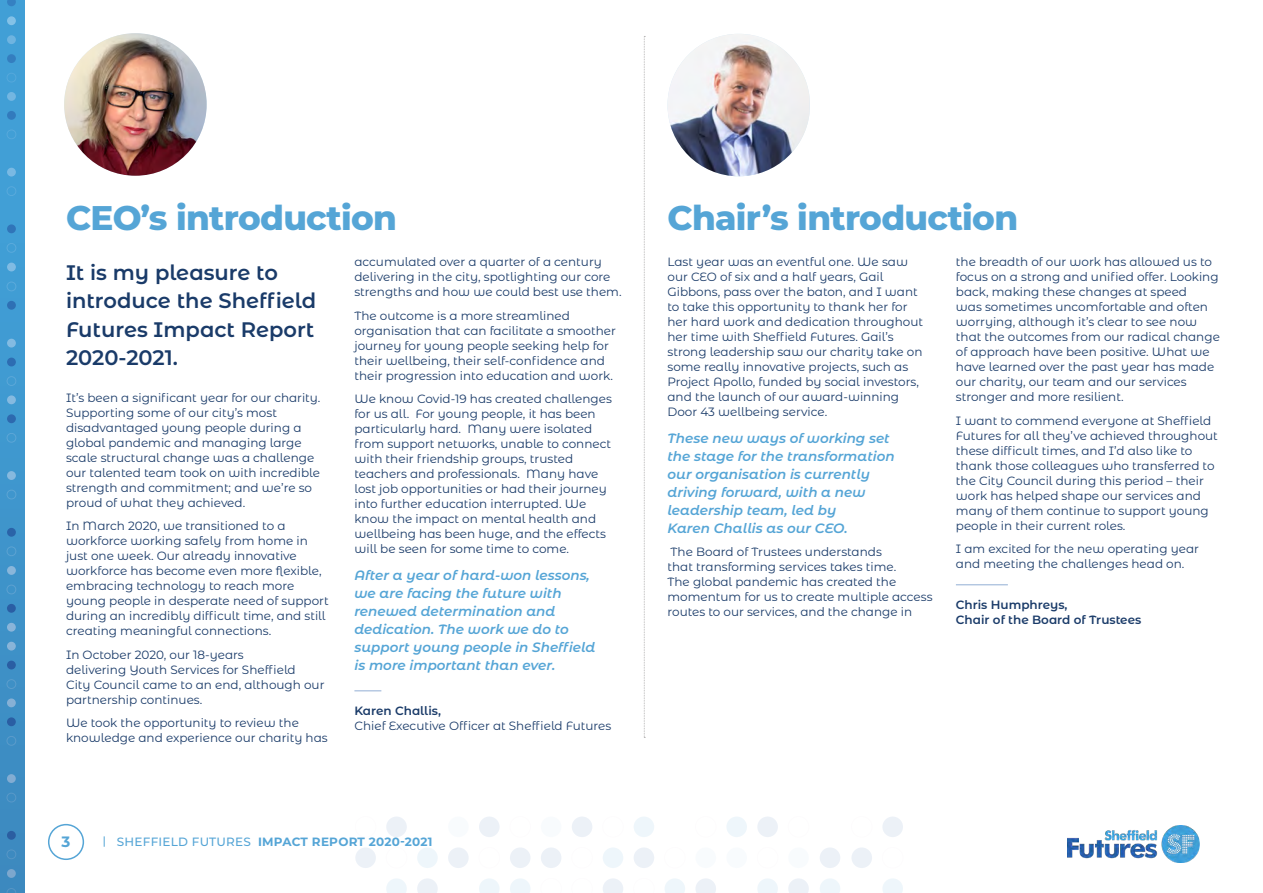
<style>
.page{position:relative;width:1263px;height:893px;background:#fff}
.page>*{position:absolute;margin:0;border:0;box-sizing:border-box;transform-origin:0 0}
.t1{font:800 34.2px "Montserrat";letter-spacing:-.02em;color:#55a5d6}
.t2{font:600 21px/28.5px "Montserrat Alternates";color:#1a3b69}
.t3{font:700 15px "Montserrat Alternates";color:#55a5d6}
.t4{font:italic 600 13.5px/18px "Montserrat Alternates";color:#55a5d6}
.t5{font:12px/15px "Montserrat Alternates";color:#1a3b69}
.t6{font:600 12px/15px "Montserrat Alternates";color:#1a3b69}
.t7{font:700 12px "Montserrat";letter-spacing:.02em;color:#55a5d6}
.s1{font-weight:500}
</style>
<div class="page">
<div style="left:48px;top:824px;width:36px;height:36px;border:2px solid #55a5d6;border-radius:50%"></div>
<svg style="left:0;top:614px;width:24px;height:279px;background:#408dc3"></svg>
<svg style="left:0;top:0;width:24px;height:614px;background:#429ad1"></svg>
<div style="left:386px;top:816px;width:21px;height:21px;background:#ecf1f7;border-radius:10px"></div>
<div style="left:448px;top:816px;width:21px;height:21px;background:#f8fbfd;border-radius:10px"></div>
<div style="left:479px;top:816px;width:21px;height:21px;background:#ecf1f7;border-radius:10px"></div>
<div style="left:510px;top:816px;width:21px;height:21px;border:1px solid #c68fbf;border-radius:10px"></div>
<div style="left:541px;top:816px;width:20px;height:21px;background:#f8fbfd;border-radius:10px"></div>
<div style="left:355px;top:816px;width:21px;height:21px;border:1px solid #c68fbf;border-radius:10px"></div>
<div style="left:572px;top:816px;width:20px;height:21px;background:#ecf1f7;border-radius:10px"></div>
<div style="left:602px;top:816px;width:22px;height:21px;border:1px solid #c68fbf;border-radius:10px"></div>
<div style="left:634px;top:816px;width:20px;height:21px;background:#eef6fb;border-radius:10px"></div>
<div style="left:695px;top:816px;width:21px;height:21px;border:1px solid #c68fbf;border-radius:10px"></div>
<div style="left:726px;top:816px;width:21px;height:21px;background:#eef6fb;border-radius:10px"></div>
<div style="left:757px;top:816px;width:21px;height:21px;background:#ecf1f7;border-radius:10px"></div>
<div style="left:788px;top:816px;width:21px;height:21px;border:1px solid #c68fbf;border-radius:10px"></div>
<div style="left:355px;top:847px;width:21px;height:21px;background:#ecf1f7;border-radius:10px"></div>
<div style="left:386px;top:847px;width:21px;height:21px;border:1px solid #c68fbf;border-radius:10px"></div>
<div style="left:417px;top:847px;width:21px;height:21px;background:#eef6fb;border-radius:10px"></div>
<div style="left:448px;top:847px;width:21px;height:21px;background:#ecf1f7;border-radius:10px"></div>
<div style="left:479px;top:847px;width:21px;height:21px;border:1px solid #c68fbf;border-radius:10px"></div>
<div style="left:510px;top:847px;width:20px;height:21px;background:#ecf1f7;border-radius:10px"></div>
<div style="left:541px;top:847px;width:20px;height:21px;background:#ecf1f7;border-radius:10px"></div>
<div style="left:571px;top:847px;width:22px;height:21px;border:1px solid #c68fbf;border-radius:10px"></div>
<div style="left:603px;top:847px;width:20px;height:21px;background:#eef6fb;border-radius:10px"></div>
<div style="left:634px;top:847px;width:20px;height:21px;background:#ecf1f7;border-radius:10px"></div>
<div style="left:664px;top:847px;width:21px;height:21px;border:1px solid #c68fbf;border-radius:10px"></div>
<div style="left:695px;top:847px;width:21px;height:21px;background:#f8fbfd;border-radius:10px"></div>
<div style="left:788px;top:847px;width:21px;height:21px;background:#f8fbfd;border-radius:10px"></div>
<div style="left:726px;top:847px;width:21px;height:21px;background:#f8fbfd;border-radius:10px"></div>
<div style="left:757px;top:847px;width:21px;height:21px;border:1px solid #c68fbf;border-radius:10px"></div>
<svg style="left:386px;top:879px;width:21px;height:14px"></svg>
<svg style="left:417px;top:878px;width:21px;height:15px"></svg>
<svg style="left:479px;top:879px;width:20px;height:14px"></svg>
<svg style="left:510px;top:879px;width:20px;height:14px"></svg>
<svg style="left:603px;top:878px;width:20px;height:15px"></svg>
<svg style="left:665px;top:879px;width:20px;height:14px"></svg>
<svg style="left:696px;top:878px;width:20px;height:15px"></svg>
<svg style="left:757px;top:879px;width:21px;height:14px"></svg>
<svg style="left:788px;top:878px;width:21px;height:15px"></svg>
<div style="left:820px;top:847px;width:20px;height:21px;background:#ecf1f7;border-radius:10px"></div>
<svg style="left:820px;top:879px;width:20px;height:14px"></svg>
<div style="left:882px;top:816px;width:21px;height:21px;background:#ecf1f7;border-radius:10px"></div>
<div style="left:851px;top:816px;width:21px;height:21px;border:1px solid #c68fbf;border-radius:10px"></div>
<div style="left:851px;top:847px;width:21px;height:21px;background:#ecf1f7;border-radius:10px"></div>
<div style="left:882px;top:847px;width:21px;height:21px;border:1px solid #c68fbf;border-radius:10px"></div>
<svg style="left:883px;top:879px;width:20px;height:14px"></svg>
<img style="left:1068px;top:825px;width:131px;height:38px">
<svg style="left:354px;top:690px;width:27px;height:1px"></svg>
<hr style="left:956px;top:584px;width:52px;height:1px;background:#92afd4">
<img style="left:64px;top:33px;width:143px;height:143px;border-radius:71px">
<img style="left:667px;top:34px;width:143px;height:142px;border-radius:70px">
<svg style="left:644px;top:36px;width:1px;height:702px"></svg>
<h1 class="t1" style="left:66px;top:193px;width:332px">CEO’s introduction</h1>
<h2 class="t2" style="left:66px;top:257px;width:252px">It is my pleasure to introduce the Sheffield<br>Futures Impact Report<br>2020-2021.</h2>
<p class="t5" style="left:66px;top:389px;width:256px">It’s been a significant year for our charity.<br>Supporting some of our city’s most disadvantaged young people during a global pandemic and managing large scale structural change was a challenge our talented team took on with incredible strength and commitment; and we’re so proud of what they achieved.</p>
<p class="t5" style="left:66px;top:518px;width:264px">In March 2020, we transitioned to a workforce working safely from home in just one week. Our already innovative workforce has become even more flexible, embracing technology to reach more young people in desperate need of support during an incredibly difficult time, and still creating meaningful connections.</p>
<p class="t5" style="left:66px;top:646px;width:260px">In October 2020, our 18-years<br>delivering Youth Services for Sheffield<br>City Council came to an end, although our partnership continues.</p>
<p class="t5" style="left:66px;top:715px;width:263px">We took the opportunity to review the knowledge and experience our charity has</p>
<p class="t5" style="left:354px;top:254px;width:269px">accumulated over a quarter of a century delivering in the city, spotlighting our core strengths and how we could best use them.</p>
<p class="t5" style="left:354px;top:308px;width:263px">The outcome is a more streamlined organisation that can facilitate a smoother journey for young people seeking help for their wellbeing, their self-confidence and their progression into education and work.</p>
<p class="t5" style="left:354px;top:391px;width:259px">We know Covid-19 has created challenges for us all. For young people, it has been particularly hard. Many were isolated from support networks, unable to connect with their friendship groups, trusted teachers and professionals. Many have lost job opportunities or had their journey into further education interrupted. We know the impact on mental health and wellbeing has been huge, and the effects will be seen for some time to come.</p>
<p class="t4" style="left:354px;top:565px;width:242px">After a year of hard-won lessons, we are facing the future with renewed determination and dedication. The work we do to support young people in Sheffield is more important than ever.</p>
<p class="t6" style="left:354px;top:702px;width:88px">Karen Challis,</p>
<p class="t5" style="left:354px;top:717px;width:258px">Chief Executive Officer at Sheffield Futures</p>
<p class="t3" style="left:62px;top:830px;width:10px">3</p>
<p class="t7" style="left:117px;top:833px;width:317px"><span class="s1">SHEFFIELD FUTURES</span> IMPACT REPORT 2020-2021</p>
<h1 class="t1" style="left:667px;top:193px;width:352px">Chair’s introduction</h1>
<p class="t5" style="left:667px;top:254px;width:257px">Last year was an eventful one. We saw our CEO of six and a half years, Gail Gibbons, pass over the baton, and I want to take this opportunity to thank her for her hard work and dedication throughout her time with Sheffield Futures. Gail’s strong leadership saw our charity take on some really innovative projects, such as Project Apollo, funded by social investors, and the launch of our award-winning Door 43 wellbeing service.</p>
<p class="t4" style="left:667px;top:428px;width:229px">These new ways of working set the stage for the transformation our organisation is currently driving forward, with a new leadership team, led by<br>Karen Challis as our CEO.</p>
<p class="t5" style="left:667px;top:544px;width:267px">The Board of Trustees understands<br>that transforming services takes time.<br>The global pandemic has created the momentum for us to create multiple access routes to our services, and the change in</p>
<p class="t5" style="left:956px;top:254px;width:266px">the breadth of our work has allowed us to focus on a strong and unified offer. Looking back, making these changes at speed<br>was sometimes uncomfortable and often worrying, although it’s clear to see now that the outcomes from our radical change of approach have been positive. What we have learned over the past year has made our charity, our team and our services stronger and more resilient.</p>
<p class="t5" style="left:956px;top:412px;width:264px">I want to commend everyone at Sheffield Futures for all they’ve achieved throughout these difficult times, and I’d also like to thank those colleagues who transferred to the City Council during this period – their work has helped shape our services and many of them continue to support young people in their current roles.</p>
<p class="t5" style="left:956px;top:541px;width:245px">I am excited for the new operating year and meeting the challenges head on.</p>
<p class="t6" style="left:956px;top:596px;width:187px">Chris Humphreys,<br>Chair of the Board of Trustees</p>
</div>
